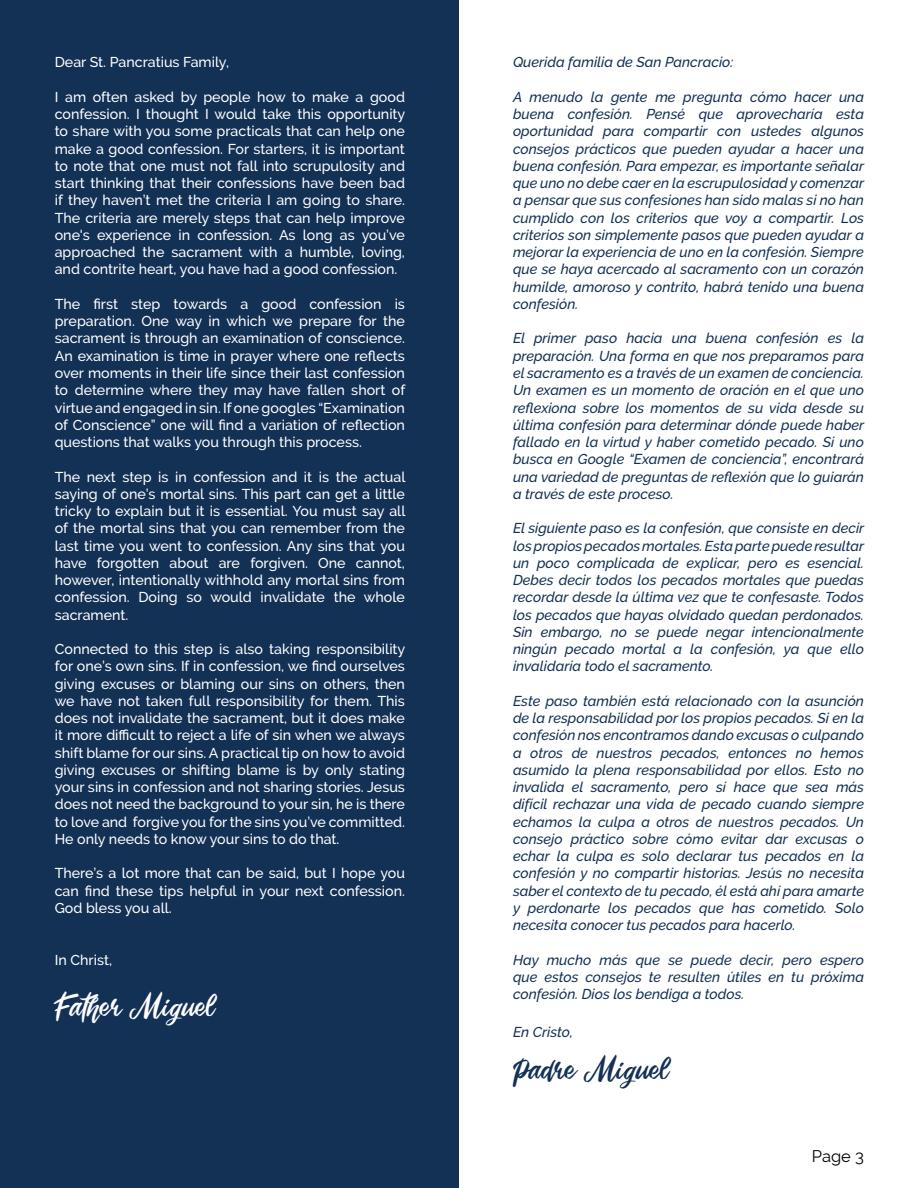
<style>
.page{position:relative;width:918px;height:1188px;background:#fff}
.page>*{position:absolute;margin:0;border:0;box-sizing:border-box;transform-origin:0 0}
.t1{font:37.5px "Roshida Valentines";color:#fff}
.t2{font:37.5px "Roshida Valentines";color:#133055}
.t3{font:16.5px "Raleway";color:#000}
.t4{font:italic 500 14.25px/17.2px "Raleway";color:#133055;text-align:justify}
.t5{font:500 14.25px/17.2px "Raleway";color:#fff;text-align:justify}
</style>
<div class="page">
<div style="left:0;top:0;width:459px;height:1188px;background:#133055"></div>
<p class="t5" style="left:55px;top:54px;width:176px">Dear St. Pancratius Family,</p>
<p class="t5" style="left:55px;top:88px;width:352px">I am often asked by people how to make a good confession. I thought I would take this opportunity to share with you some practicals that can help one make a good confession. For starters, it is important to note that one must not fall into scrupulosity and start thinking that their confessions have been bad if they haven’t met the criteria I am going to share.<br>The criteria are merely steps that can help improve one's experience in confession. As long as you’ve approached the sacrament with a humble, loving, and contrite heart, you have had a good confession.</p>
<p class="t5" style="left:55px;top:295px;width:352px">The first step towards a good confession is preparation. One way in which we prepare for the sacrament is through an examination of conscience.<br>An examination is time in prayer where one reflects over moments in their life since their last confession to determine where they may have fallen short of virtue and engaged in sin. If one googles “Examination of Conscience” one will find a variation of reflection questions that walks you through this process.</p>
<p class="t5" style="left:55px;top:468px;width:352px">The next step is in confession and it is the actual saying of one’s mortal sins. This part can get a little tricky to explain but it is essential. You must say all of the mortal sins that you can remember from the last time you went to confession. Any sins that you have forgotten about are forgiven. One cannot, however, intentionally withhold any mortal sins from confession. Doing so would invalidate the whole sacrament.</p>
<p class="t5" style="left:55px;top:640px;width:352px">Connected to this step is also taking responsibility for one’s own sins. If in confession, we find ourselves giving excuses or blaming our sins on others, then we have not taken full responsibility for them. This does not invalidate the sacrament, but it does make it more difficult to reject a life of sin when we always shift blame for our sins. A practical tip on how to avoid giving excuses or shifting blame is by only stating your sins in confession and not sharing stories. Jesus does not need the background to your sin, he is there to love and forgive you for the sins you’ve committed.<br>He only needs to know your sins to do that.</p>
<p class="t5" style="left:55px;top:865px;width:352px">There’s a lot more that can be said, but I hope you can find these tips helpful in your next confession.<br>God bless you all.</p>
<p class="t5" style="left:55px;top:951px;width:59px">In Christ,</p>
<h1 class="t1" style="left:55px;top:991px;width:162px">Father Miguel</h1>
<p class="t4" style="left:513px;top:54px;width:222px">Querida familia de San Pancracio:</p>
<p class="t4" style="left:513px;top:88px;width:353px">A menudo la gente me pregunta cómo hacer una buena confesión. Pensé que aprovecharía esta oportunidad para compartir con ustedes algunos consejos prácticos que pueden ayudar a hacer una buena confesión. Para empezar, es importante señalar que uno no debe caer en la escrupulosidad y comenzar a pensar que sus confesiones han sido malas si no han cumplido con los criterios que voy a compartir. Los criterios son simplemente pasos que pueden ayudar a mejorar la experiencia de uno en la confesión. Siempre que se haya acercado al sacramento con un corazón humilde, amoroso y contrito, habrá tenido una buena confesión.</p>
<p class="t4" style="left:513px;top:330px;width:353px">El primer paso hacia una buena confesión es la preparación. Una forma en que nos preparamos para el sacramento es a través de un examen de conciencia.<br>Un examen es un momento de oración en el que uno reflexiona sobre los momentos de su vida desde su última confesión para determinar dónde puede haber fallado en la virtud y haber cometido pecado. Si uno busca en Google “Examen de conciencia”, encontrará una variedad de preguntas de reflexión que lo guiarán a través de este proceso.</p>
<p class="t4" style="left:513px;top:520px;width:353px">El siguiente paso es la confesión, que consiste en decir los propios pecados mortales. Esta parte puede resultar un poco complicada de explicar, pero es esencial.<br>Debes decir todos los pecados mortales que puedas recordar desde la última vez que te confesaste. Todos los pecados que hayas olvidado quedan perdonados.<br>Sin embargo, no se puede negar intencionalmente ningún pecado mortal a la confesión, ya que ello invalidaría todo el sacramento.</p>
<p class="t4" style="left:513px;top:692px;width:353px">Este paso también está relacionado con la asunción de la responsabilidad por los propios pecados. Si en la confesión nos encontramos dando excusas o culpando a otros de nuestros pecados, entonces no hemos asumido la plena responsabilidad por ellos. Esto no invalida el sacramento, pero sí hace que sea más difícil rechazar una vida de pecado cuando siempre echamos la culpa a otros de nuestros pecados. Un consejo práctico sobre cómo evitar dar excusas o echar la culpa es solo declarar tus pecados en la confesión y no compartir historias. Jesús no necesita saber el contexto de tu pecado, él está ahí para amarte y perdonarte los pecados que has cometido. Solo necesita conocer tus pecados para hacerlo.</p>
<p class="t4" style="left:513px;top:951px;width:353px">Hay mucho más que se puede decir, pero espero que estos consejos te resulten útiles en tu próxima confesión. Dios los bendiga a todos.</p>
<p class="t4" style="left:513px;top:1024px;width:62px">En Cristo,</p>
<h1 class="t2" style="left:513px;top:1054px;width:158px">Padre Miguel</h1>
<p class="t3" style="left:812px;top:1147px;width:54px">Page 3</p>
</div>
